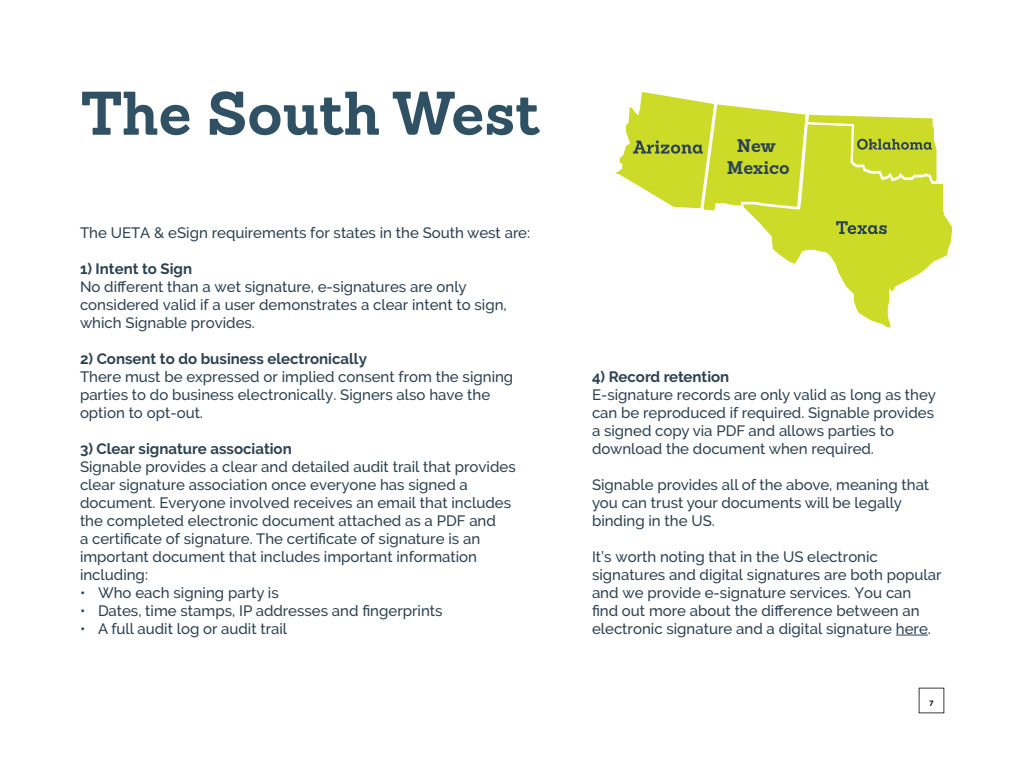
<style>
.page{position:relative;width:1024px;height:768px;background:#fff}
.page>*{position:absolute;margin:0;border:0;box-sizing:border-box;transform-origin:0 0}
.t1{font:700 60px "Sanchez";color:#305064}
.t2{font:700 17.9px/21.4px "Sanchez";color:#2d4251;text-align:center}
.t3{font:500 15px/18px "Raleway";color:#2d4251}
.t4{font:700 15px "Raleway";color:#2d4251}
.t5{font:700 7.5px "Raleway";color:#000}
</style>
<div class="page">
<svg style="left:750px;top:183px;width:202px;height:145px"></svg>
<svg style="left:836px;top:221px;width:51px;height:13px"></svg>
<svg style="left:615px;top:92px;width:324px;height:122px"></svg>
<hr style="left:896px;top:635px;width:32px;height:1px;background:#2d4251">
<h1 class="t1" style="left:81px;top:89px;width:460px">The South West</h1>
<p class="t3" style="left:80px;top:225px;width:452px">The UETA &amp; eSign requirements for states in the South west are:</p>
<p class="t4" style="left:80px;top:263px;width:114px">1) Intent to Sign</p>
<p class="t3" style="left:80px;top:278px;width:428px">No different than a wet signature, e-signatures are only considered valid if a user demonstrates a clear intent to sign, which Signable provides.</p>
<p class="t4" style="left:80px;top:353px;width:288px">2) Consent to do business electronically</p>
<p class="t3" style="left:80px;top:369px;width:435px">There must be expressed or implied consent from the signing parties to do business electronically. Signers also have the option to opt-out.</p>
<p class="t4" style="left:80px;top:443px;width:213px">3) Clear signature association</p>
<p class="t3" style="left:80px;top:459px;width:437px">Signable provides a clear and detailed audit trail that provides clear signature association once everyone has signed a document. Everyone involved receives an email that includes the completed electronic document attached as a PDF and<br>a certificate of signature. The certificate of signature is an important document that includes important information including:</p>
<p class="t3" style="left:80px;top:585px;width:200px">• Who each signing party is</p>
<p class="t3" style="left:80px;top:603px;width:364px">• Dates, time stamps, IP addresses and fingerprints</p>
<p class="t3" style="left:80px;top:621px;width:209px">• A full audit log or audit trail</p>
<p class="t2" style="left:727px;top:137px;width:65px">New<br>Mexico</p>
<p class="t4" style="left:592px;top:371px;width:139px">4) Record retention</p>
<p class="t3" style="left:592px;top:386px;width:345px">E-signature records are only valid as long as they can be reproduced if required. Signable provides a signed copy via PDF and allows parties to download the document when required.</p>
<p class="t3" style="left:592px;top:477px;width:339px">Signable provides all of the above, meaning that you can trust your documents will be legally binding in the US.</p>
<p class="t3" style="left:592px;top:549px;width:351px">It’s worth noting that in the US electronic signatures and digital signatures are both popular and we provide e-signature services. You can<br>find out more about the difference between an electronic signature and a digital signature here.</p>
<p class="t5" style="left:929px;top:700px;width:6px">7</p>
</div>
